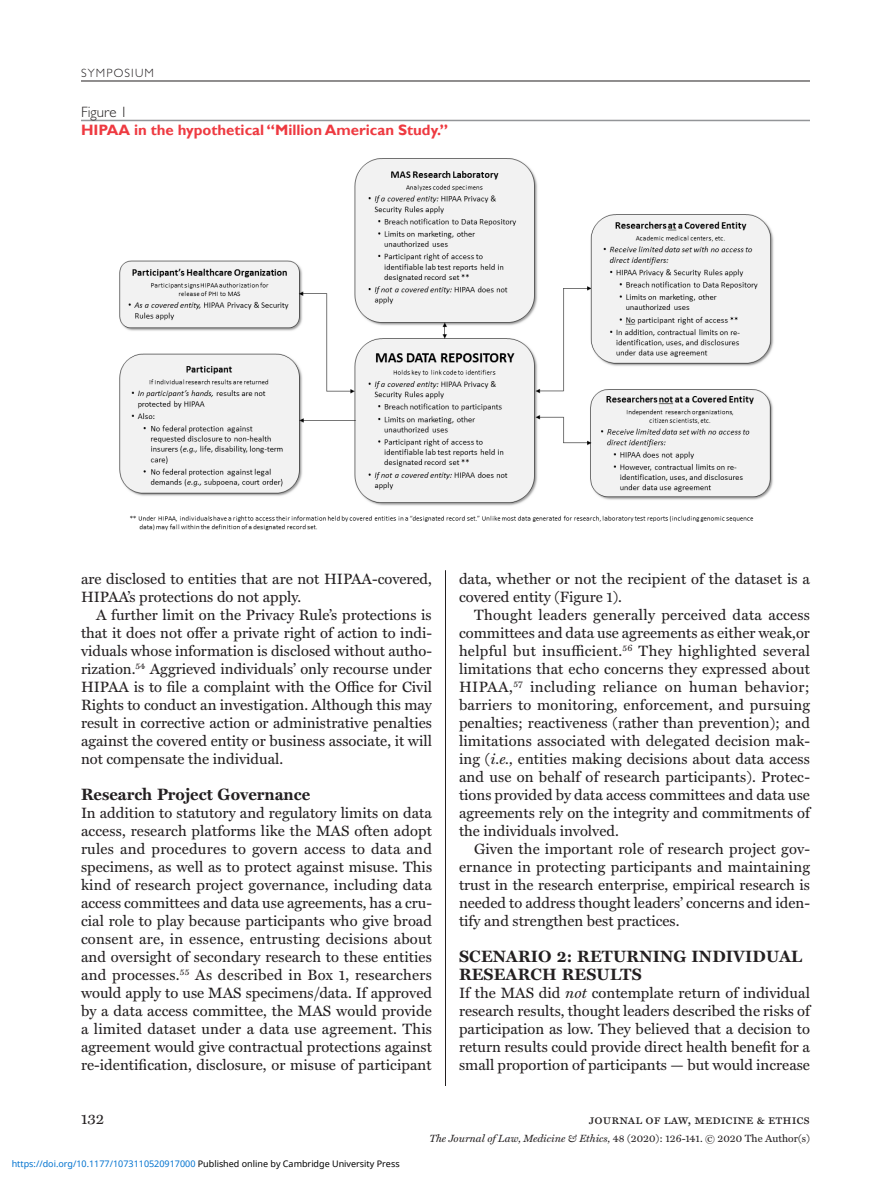
<style>
.page{position:relative;width:891px;height:1188px;background:#fff}
.page>*{position:absolute;margin:0;border:0;box-sizing:border-box;transform-origin:0 0}
.subhead_A_bold{font:700 16.5px/18px "Miller Text";letter-spacing:.01em;color:#231f20}
.body_text{font:15px/18px "Miller Text";color:#231f20;text-align:justify}
.body_text_no_indent{font:15px/18px "Miller Text";letter-spacing:.005em;color:#231f20;text-align:justify}
.table_head{font:700 15px "Gill Sans";color:#ee3a41}
.table_slug{font:300 15px "Gill Sans MT Std";color:#231f20}
.t1{font:13.5px "Miller Text Roman SC";color:#231f20}
.t2{font:300 12px "Gill Sans MT Std";letter-spacing:.1em;color:#231f20}
.t3{font:10.5px "Miller Text";color:#231f20}
.t4{font:9px "Noto Sans";color:#000}
.s1{font-style:italic}
.s2{color:#0172cf}
</style>
<div class="page">
<hr style="left:81px;top:81px;width:729px;height:1px;background:#231f20">
<hr style="left:445px;top:570px;width:1px;height:516px;background:#231f20">
<img style="left:119px;top:158px;width:655px;height:373px">
<hr style="left:81px;top:120px;width:729px;height:1px;background:#939598">
<p class="t2" style="left:81px;top:66px;width:75px">SYMPOSIUM</p>
<p class="table_slug" style="left:81px;top:103px;width:48px">Figure 1</p>
<p class="table_head" style="left:81px;top:121px;width:369px">HIPAA in the hypothetical “Million American Study.”</p>
<p class="body_text" style="left:81px;top:569px;width:352px">are disclosed to entities that are not HIPAA-covered,<br>HIPAA’s protections do not apply.</p>
<p class="body_text" style="left:81px;top:605px;width:353px;text-indent:15px">A further limit on the Privacy Rule’s protections is that it does not offer a private right of action to indi&shy;viduals whose information is disclosed without autho&shy;rization.<sup>54</sup> Aggrieved individuals’ only recourse under HIPAA is to file a complaint with the Office for Civil Rights to conduct an investigation. Although this may result in corrective action or administrative penalties against the covered entity or business associate, it will not compensate the individual.</p>
<p class="subhead_A_bold" style="left:81px;top:785px;width:231px">Research Project Governance</p>
<p class="body_text_no_indent" style="left:81px;top:803px;width:353px">In addition to statutory and regulatory limits on data access, research platforms like the MAS often adopt rules and procedures to govern access to data and specimens, as well as to protect against misuse. This kind of research project governance, including data access committees and data use agreements, has a cru&shy;cial role to play because participants who give broad consent are, in essence, entrusting decisions about and oversight of secondary research to these entities and processes.<sup>55</sup> As described in Box 1, researchers would apply to use MAS specimens/data. If approved by a data access committee, the MAS would provide a limited dataset under a data use agreement. This agreement would give contractual protections against re-identification, disclosure, or misuse of participant</p>
<p class="body_text_no_indent" style="left:459px;top:569px;width:352px">data, whether or not the recipient of the dataset is a covered entity (Figure 1).</p>
<p class="body_text" style="left:459px;top:605px;width:353px;text-indent:15px">Thought leaders generally perceived data access committees and data use agreements as either weak,or helpful but insufficient.<sup>56</sup> They highlighted several limitations that echo concerns they expressed about HIPAA,<sup>57</sup> including reliance on human behavior; barriers to monitoring, enforcement, and pursuing penalties; reactiveness (rather than prevention); and limitations associated with delegated decision mak&shy;ing (<span class="s1">i.e.,</span> entities making decisions about data access and use on behalf of research participants). Protec&shy;tions provided by data access committees and data use agreements rely on the integrity and commitments of the individuals involved.</p>
<p class="body_text" style="left:459px;top:839px;width:353px;text-indent:15px">Given the important role of research project gov&shy;ernance in protecting participants and maintaining trust in the research enterprise, empirical research is needed to address thought leaders’ concerns and iden&shy;tify and strengthen best practices.</p>
<p class="subhead_A_bold" style="left:459px;top:947px;width:345px">SCENARIO 2: RETURNING INDIVIDUAL<br>RESEARCH RESULTS</p>
<p class="body_text_no_indent" style="left:459px;top:983px;width:353px">If the MAS did <span class="s1">not</span> contemplate return of individual research results, thought leaders described the risks of participation as low. They believed that a decision to return results could provide direct health benefit for a small proportion of participants — but would increase</p>
<p class="body_text_no_indent" style="left:81px;top:1109px;width:25px">132</p>
<p class="t1" style="left:589px;top:1111px;width:223px">journal of law, medicine &amp; ethics</p>
<p class="t4" style="left:12px;top:1157px;width:389px"><span class="s2">https://doi.org/10.1177/1073110520917000</span> Published online by Cambridge University Press</p>
<p class="t3" style="left:429px;top:1132px;width:382px"><span class="s1">The Journal of Law, Medicine &amp; Ethics,</span> 48 (2020): 126-141. © 2020 The Author(s)</p>
</div>
